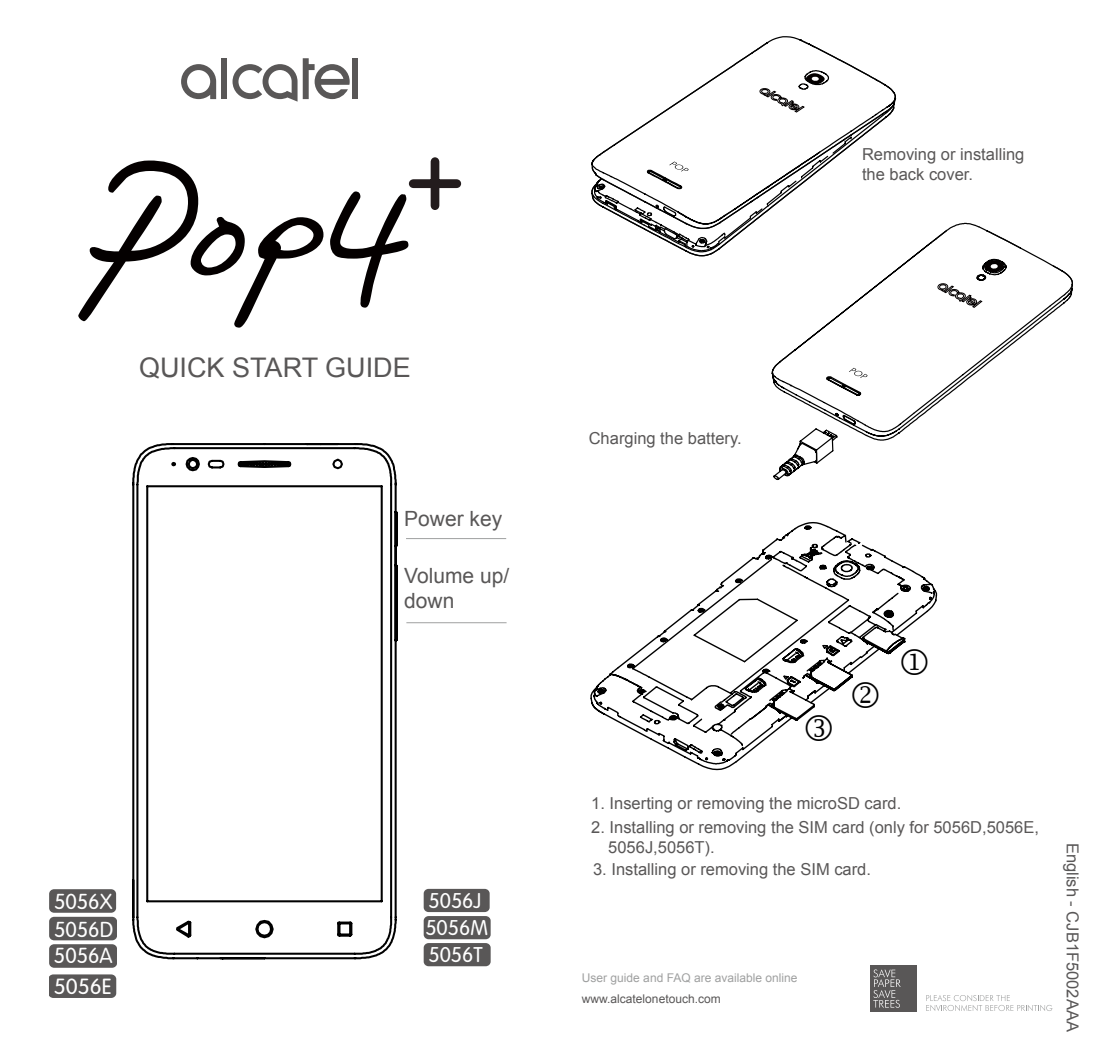
<style>
.page{position:relative;width:1106px;height:1063px;background:#fff}
.page>*{position:absolute;margin:0;border:0;box-sizing:border-box;transform-origin:0 0}
.t1{font:171.3px "PT Script Zephyr";color:#040000}
.t2{font:36px "Wingdings 2";color:#000}
.t3{font:27px "Arial";color:#595757}
.t4{font:300 21.6px "VAG Rounded";color:#fff;scale:1.04 1}
.t5{font:300 21.3px/27px "VAG Rounded";color:#fff;text-align:justify}
.t6{font:21px/25.2px "Arial";color:#595757}
.t7{font:300 21px/27px "VAG Rounded";color:#fff}
.t8{font:16.5px/19.8px "Arial";color:#595757}
.t9{font:12px "Arial";color:#9fa0a0}
.t10{font:12px "Arial";color:#595757}
</style>
<div class="page">
<svg style="left:78px;top:160px;width:245px;height:168px"></svg>
<svg style="left:330px;top:157px;width:131px;height:151px"></svg>
<svg style="left:132px;top:443px;width:266px;height:516px"></svg>
<svg style="left:591px;top:41px;width:304px;height:215px"></svg>
<svg style="left:773px;top:441px;width:61px;height:39px"></svg>
<svg style="left:771px;top:223px;width:302px;height:218px"></svg>
<svg style="left:849px;top:368px;width:18px;height:10px"></svg>
<svg style="left:936px;top:283px;width:46px;height:25px"></svg>
<svg style="left:984px;top:260px;width:19px;height:13px"></svg>
<svg style="left:590px;top:522px;width:347px;height:248px"></svg>
<div style="left:49px;top:889px;width:67px;height:24px;background:#595757;border-radius:5px"></div>
<div style="left:49px;top:917px;width:67px;height:23px;background:#595757;border-radius:5px"></div>
<div style="left:49px;top:944px;width:67px;height:24px;background:#595757;border-radius:5px"></div>
<div style="left:49px;top:974px;width:67px;height:24px;background:#595757;border-radius:5px"></div>
<div style="left:424px;top:889px;width:65px;height:23px;background:#595757;border-radius:5px"></div>
<div style="left:423px;top:916px;width:67px;height:23px;background:#595757;border-radius:5px"></div>
<div style="left:423px;top:943px;width:67px;height:23px;background:#595757;border-radius:5px"></div>
<svg style="left:181px;top:64px;width:35px;height:35px"></svg>
<svg style="left:232px;top:64px;width:65px;height:38px"></svg>
<div style="left:221px;top:58px;width:6px;height:41px;background:#595757"></div>
<div style="left:352px;top:58px;width:6px;height:41px;background:#595757"></div>
<svg style="left:303px;top:58px;width:47px;height:41px"></svg>
<hr style="left:406px;top:538px;width:100px;height:1px;background:#9fa0a0">
<hr style="left:406px;top:622px;width:100px;height:1px;background:#9fa0a0">
<div style="left:869px;top:966px;width:47px;height:46px;background:#595757"></div>
<svg style="left:873px;top:969px;width:27px;height:39px"></svg>
<svg style="left:926px;top:995px;width:126px;height:16px"></svg>
<svg style="left:860px;top:609px;width:69px;height:66px"></svg>
<svg style="left:852px;top:682px;width:26px;height:26px"></svg>
<h1 class="t1" style="left:314px;top:136px;width:86px">4</h1>
<h3 class="t3" style="left:139px;top:349px;width:273px">QUICK START GUIDE</h3>
<p class="t6" style="left:404px;top:506px;width:100px">Power key</p>
<p class="t6" style="left:404px;top:563px;width:107px">Volume up/ down</p>
<p class="t5" style="left:54px;top:888px;width:61px">5056X 5056D 5056A</p>
<h3 class="t4" style="left:54px;top:974px;width:57px">5056E</h3>
<p class="t7" style="left:425px;top:887px;width:64px">5056J<br>5056M<br>5056T</p>
<p class="t8" style="left:588px;top:428px;width:154px">Charging the battery.</p>
<p class="t8" style="left:862px;top:145px;width:164px">Removing or installing the back cover.</p>
<h2 class="t2" style="left:803px;top:711px;width:34px">●</h2>
<p class="t8" style="left:591px;top:794px;width:311px">1. Inserting or removing the microSD card.</p>
<p class="t8" style="left:608px;top:818px;width:432px;text-indent:-17px">2. Installing or removing the SIM card (only for 5056D,5056E,<br>5056J,5056T).</p>
<p class="t8" style="left:593px;top:860px;width:279px">3. Installing or removing the SIM card.</p>
<p class="t9" style="left:582px;top:970px;width:217px">User guide and FAQ are available online</p>
<p class="t10" style="left:582px;top:991px;width:140px">www.alcatelonetouch.com</p>
<p class="t8" style="left:1082px;top:843px;width:190px;rotate:90deg">English - CJB1F5002AAA</p>
</div>
